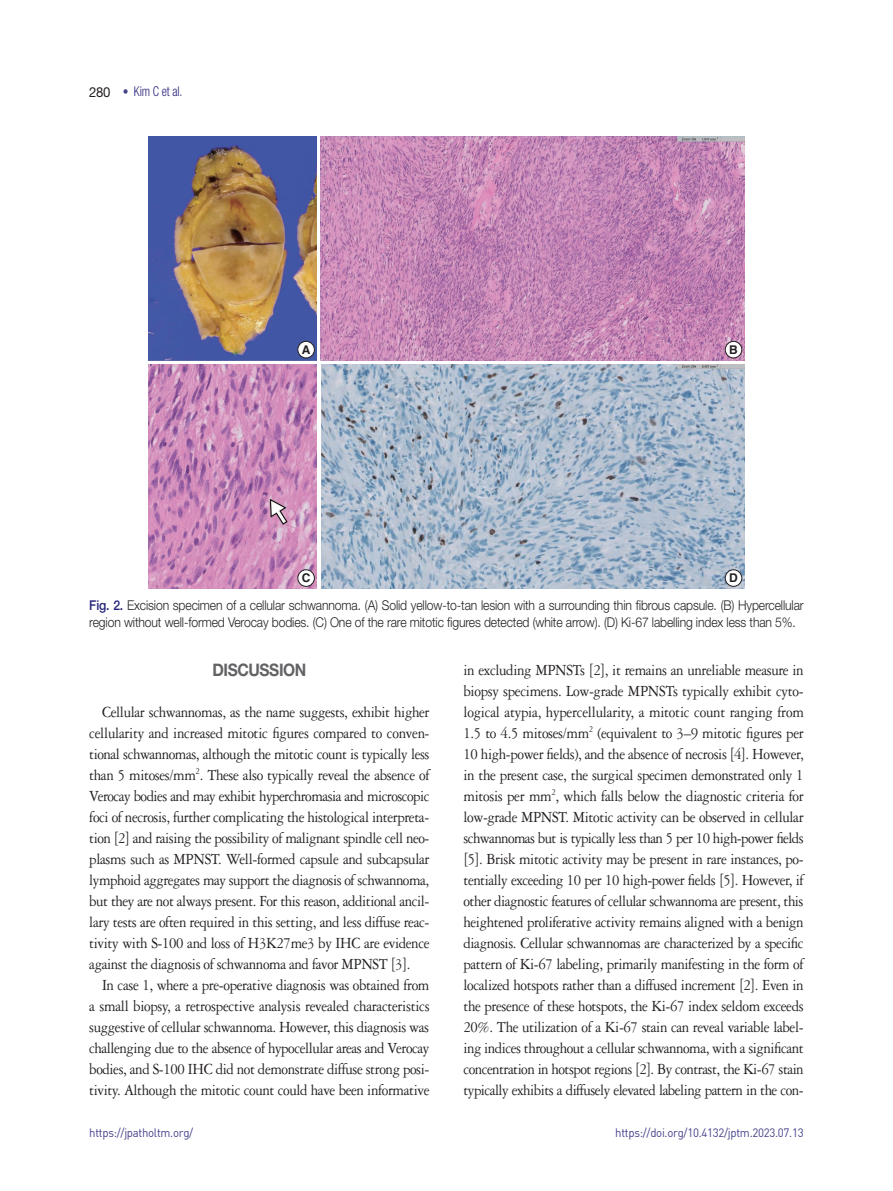
<style>
.page{position:relative;width:893px;height:1191px;background:#fff}
.page>*{position:absolute;margin:0;border:0;box-sizing:border-box;transform-origin:0 0}
.t1{font:700 17.25px "Helvetica Neue LT Std";letter-spacing:-.025em;color:#636366;scale:.9 1}
.t2{font:16.5px/21px "Garamond 3 LT Std";letter-spacing:-.025em;color:#231f20;text-align:justify;scale:.9 1}
.t3{font:300 13.5px/16.2px "Helvetica Neue LT Std";letter-spacing:-.01em;color:#231f20;scale:.9 1}
.t4{font:300 condensed 13.5px "Helvetica Neue LT Std";letter-spacing:-.01em;color:#26237b;scale:.9 1}
.t5{font:12px "Dinreg";letter-spacing:-.025em;color:#45428b;scale:.95 1}
.t6{font:700 12px "Helvetica LT Std";color:#231f20}
.s1{font-weight:400;font-stretch:normal;font-size:13.8px;color:#231f20}
.s2{font-size:12.75px;color:#45428b}
.s3{font-weight:500;color:#26237b}
.s4{font-family:"Adobe Garamond Pro"}
</style>
<div class="page">
<img style="left:149px;top:136px;width:168px;height:224px">
<img style="left:149px;top:364px;width:168px;height:224px">
<img style="left:321px;top:364px;width:423px;height:224px">
<img style="left:321px;top:136px;width:423px;height:224px">
<div style="left:298px;top:341px;width:16px;height:17px;background:#fff;border-radius:50%"></div>
<div style="left:298px;top:341px;width:17px;height:17px;border:1px solid #231f20;border-radius:50%"></div>
<div style="left:298px;top:570px;width:16px;height:16px;background:#fff;border-radius:50%"></div>
<div style="left:298px;top:569px;width:17px;height:17px;border:1px solid #231f20;border-radius:50%"></div>
<div style="left:725px;top:341px;width:17px;height:17px;background:#fff;border-radius:50%"></div>
<div style="left:725px;top:341px;width:17px;height:17px;border:1px solid #231f20;border-radius:50%"></div>
<div style="left:725px;top:570px;width:17px;height:16px;background:#fff;border-radius:50%"></div>
<div style="left:725px;top:569px;width:17px;height:17px;border:1px solid #231f20;border-radius:50%"></div>
<p class="t4" style="left:89px;top:84px;width:105px"><span class="s1">280</span> <span class="s2">•</span> Kim C et al.</p>
<p class="t6" style="left:302px;top:342px;width:10px">A</p>
<p class="t6" style="left:729px;top:342px;width:10px">B</p>
<p class="t6" style="left:302px;top:570px;width:10px">C</p>
<p class="t6" style="left:729px;top:570px;width:10px">D</p>
<p class="t3" style="left:89px;top:597px;width:795px"><span class="s3">Fig. 2.</span> Excision specimen of a cellular schwannoma. (A) Solid yellow-to-tan lesion with a surrounding thin fibrous capsule. (B) Hypercellular region without well-formed Verocay bodies. (C) One of the rare mitotic figures detected (white arrow). (D) Ki-67 labelling index less than 5%.</p>
<p class="t1" style="left:212px;top:659px;width:106px">DISCUSSION</p>
<p class="t2" style="left:89px;top:702px;width:380px;text-indent:13px">Cellular schwannomas, as the name suggests, exhibit higher cellularity and increased mitotic figures compared to conven&shy;tional schwannomas, although the mitotic count is typically less than 5 mitoses/mm<sup>2</sup>. These also typically reveal the absence of Verocay bodies and may exhibit hyperchromasia and microscopic foci of necrosis, further complicating the histological interpreta&shy;tion <span class="s4">[</span>2<span class="s4">]</span> and raising the possibility of malignant spindle cell neo&shy;plasms such as MPNST. Well-formed capsule and subcapsular lymphoid aggregates may support the diagnosis of schwannoma, but they are not always present. For this reason, additional ancil&shy;lary tests are often required in this setting, and less diffuse reac&shy;tivity with S-100 and loss of H3K27me3 by IHC are evidence against the diagnosis of schwannoma and favor MPNST <span class="s4">[</span>3<span class="s4">]</span>.</p>
<p class="t2" style="left:89px;top:975px;width:380px;text-indent:13px">In case 1, where a pre-operative diagnosis was obtained from a small biopsy, a retrospective analysis revealed characteristics suggestive of cellular schwannoma. However, this diagnosis was challenging due to the absence of hypocellular areas and Verocay bodies, and S-100 IHC did not demonstrate diffuse strong posi&shy;tivity. Although the mitotic count could have been informative</p>
<p class="t2" style="left:463px;top:660px;width:380px">in excluding MPNSTs <span class="s4">[</span>2<span class="s4">]</span>, it remains an unreliable measure in biopsy specimens. Low-grade MPNSTs typically exhibit cyto&shy;logical atypia, hypercellularity, a mitotic count ranging from 1.5 to 4.5 mitoses/mm<sup>2</sup> (equivalent to 3–9 mitotic figures per 10 high-power fields), and the absence of necrosis <span class="s4">[</span>4<span class="s4">]</span>. However, in the present case, the surgical specimen demonstrated only 1 mitosis per mm<sup>2</sup>, which falls below the diagnostic criteria for low-grade MPNST. Mitotic activity can be observed in cellular schwannomas but is typically less than 5 per 10 high-power fields <span class="s4">[</span>5<span class="s4">]</span>. Brisk mitotic activity may be present in rare instances, po&shy;tentially exceeding 10 per 10 high-power fields <span class="s4">[</span>5<span class="s4">]</span>. However, if other diagnostic features of cellular schwannoma are present, this heightened proliferative activity remains aligned with a benign diagnosis. Cellular schwannomas are characterized by a specific pattern of Ki-67 labeling, primarily manifesting in the form of localized hotspots rather than a diffused increment <span class="s4">[</span>2<span class="s4">]</span>. Even in the presence of these hotspots, the Ki-67 index seldom exceeds 20%. The utilization of a Ki-67 stain can reveal variable label&shy;ing indices throughout a cellular schwannoma, with a significant concentration in hotspot regions <span class="s4">[</span>2<span class="s4">]</span>. By contrast, the Ki-67 stain typically exhibits a diffusely elevated labeling pattern in the con-</p>
<p class="t5" style="left:89px;top:1125px;width:111px">https://jpatholtm.org/</p>
<p class="t5" style="left:615px;top:1125px;width:200px">https://doi.org/10.4132/jptm.2023.07.13</p>
</div>
